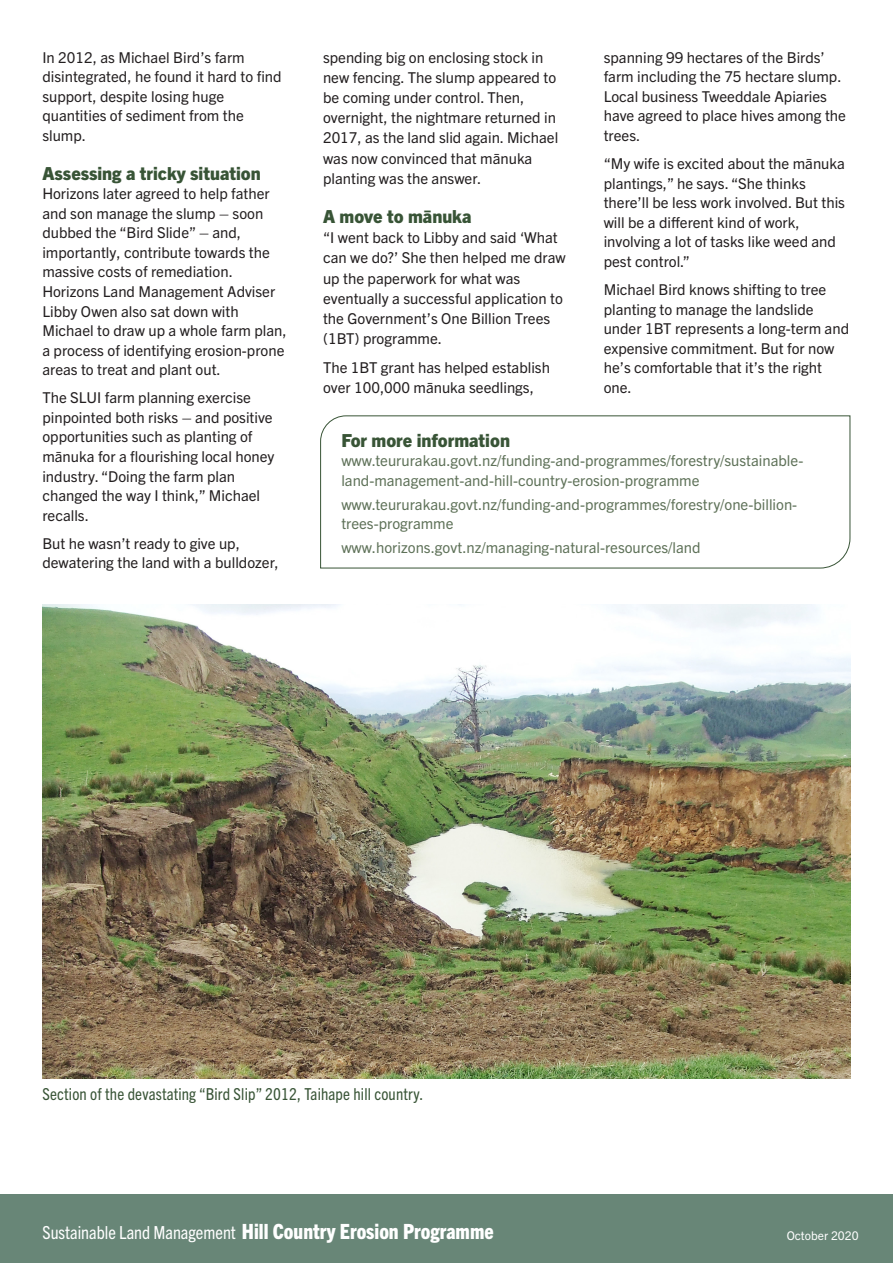
<style>
.page{position:relative;width:893px;height:1263px;background:#fff}
.page>*{position:absolute;margin:0;border:0;box-sizing:border-box;transform-origin:0 0}
.heading_3{font:800 condensed 21px "Trade Gothic Next LT Pro";color:#fff}
.heading_3-2{font:800 18px "Trade Gothic Next LT Pro";color:#385436}
.t1{font:condensed 16.5px "Trade Gothic Next LT Pro";letter-spacing:.01em;color:#385436}
._3_body_copy{font:15px/19.5px "Trade Gothic Next LT Pro";color:#231f20}
._3_body_copy-2{font:15px/19.5px "Trade Gothic Next LT Pro";color:#5f7259}
._3_body_copy-3{font:12px "Trade Gothic Next LT Pro";color:#fff}
.s1{font-weight:400;font-size:18px}
</style>
<div class="page">
<div style="left:0;top:1195px;width:893px;height:68px;background:#688677"></div>
<svg style="left:320px;top:415px;width:531px;height:154px"></svg>
<img style="left:43px;top:604px;width:808px;height:475px">
<p class="_3_body_copy" style="left:42px;top:46px;width:241px">In 2012, as Michael Bird’s farm disintegrated, he found it hard to find support, despite losing huge quantities of sediment from the slump.</p>
<p class="heading_3-2" style="left:42px;top:160px;width:220px">Assessing a tricky situation</p>
<p class="_3_body_copy" style="left:42px;top:183px;width:246px">Horizons later agreed to help father and son manage the slump – soon dubbed the “Bird Slide” – and, importantly, contribute towards the massive costs of remediation.<br>Horizons Land Management Adviser Libby Owen also sat down with Michael to draw up a whole farm plan, a process of identifying erosion-prone areas to treat and plant out.</p>
<p class="_3_body_copy" style="left:42px;top:387px;width:234px">The SLUI farm planning exercise pinpointed both risks – and positive opportunities such as planting of mānuka for a flourishing local honey industry. “Doing the farm plan changed the way I think,” Michael recalls.</p>
<p class="_3_body_copy" style="left:42px;top:533px;width:238px">But he wasn’t ready to give up, dewatering the land with a bulldozer,</p>
<p class="_3_body_copy" style="left:323px;top:46px;width:237px;line-height:20.2px">spending big on enclosing stock in new fencing. The slump appeared to be coming under control. Then, overnight, the nightmare returned in<br>2017, as the land slid again. Michael was now convinced that mānuka planting was the answer.</p>
<p class="heading_3-2" style="left:323px;top:204px;width:150px">A move to mānuka</p>
<p class="_3_body_copy" style="left:323px;top:227px;width:244px;line-height:20.2px">“I went back to Libby and said ‘What can we do?’ She then helped me draw up the paperwork for what was eventually a successful application to the Government’s One Billion Trees (1BT) programme.</p>
<p class="_3_body_copy" style="left:323px;top:356px;width:228px;line-height:20.2px">The 1BT grant has helped establish over 100,000 mānuka seedlings,</p>
<p class="_3_body_copy" style="left:604px;top:46px;width:244px">spanning 99 hectares of the Birds’ farm including the 75 hectare slump.<br>Local business Tweeddale Apiaries have agreed to place hives among the trees.</p>
<p class="_3_body_copy" style="left:604px;top:153px;width:243px">“My wife is excited about the mānuka plantings,” he says. “She thinks there’ll be less work involved. But this will be a different kind of work, involving a lot of tasks like weed and pest control.”</p>
<p class="_3_body_copy" style="left:604px;top:279px;width:247px">Michael Bird knows shifting to tree planting to manage the landslide under 1BT represents a long-term and expensive commitment. But for now he’s comfortable that it’s the right one.</p>
<p class="heading_3-2" style="left:341px;top:428px;width:170px">For more information</p>
<p class="_3_body_copy-2" style="left:341px;top:450px;width:463px">www.teururakau.govt.nz/funding-and-programmes/forestry/sustainable&shy;land-management-and-hill-country-erosion-programme</p>
<p class="_3_body_copy-2" style="left:341px;top:493px;width:457px">www.teururakau.govt.nz/funding-and-programmes/forestry/one-billion&shy;trees-programme</p>
<p class="_3_body_copy-2" style="left:341px;top:537px;width:361px">www.horizons.govt.nz/managing-natural-resources/land</p>
<p class="t1" style="left:43px;top:1083px;width:382px">Section of the devastating “Bird Slip” 2012, Taihape hill country.</p>
<p class="heading_3" style="left:43px;top:1217px;width:453px"><span class="s1">Sustainable Land Management</span> Hill Country Erosion Programme</p>
<p class="_3_body_copy-3" style="left:787px;top:1227px;width:73px">October 2020</p>
</div>
